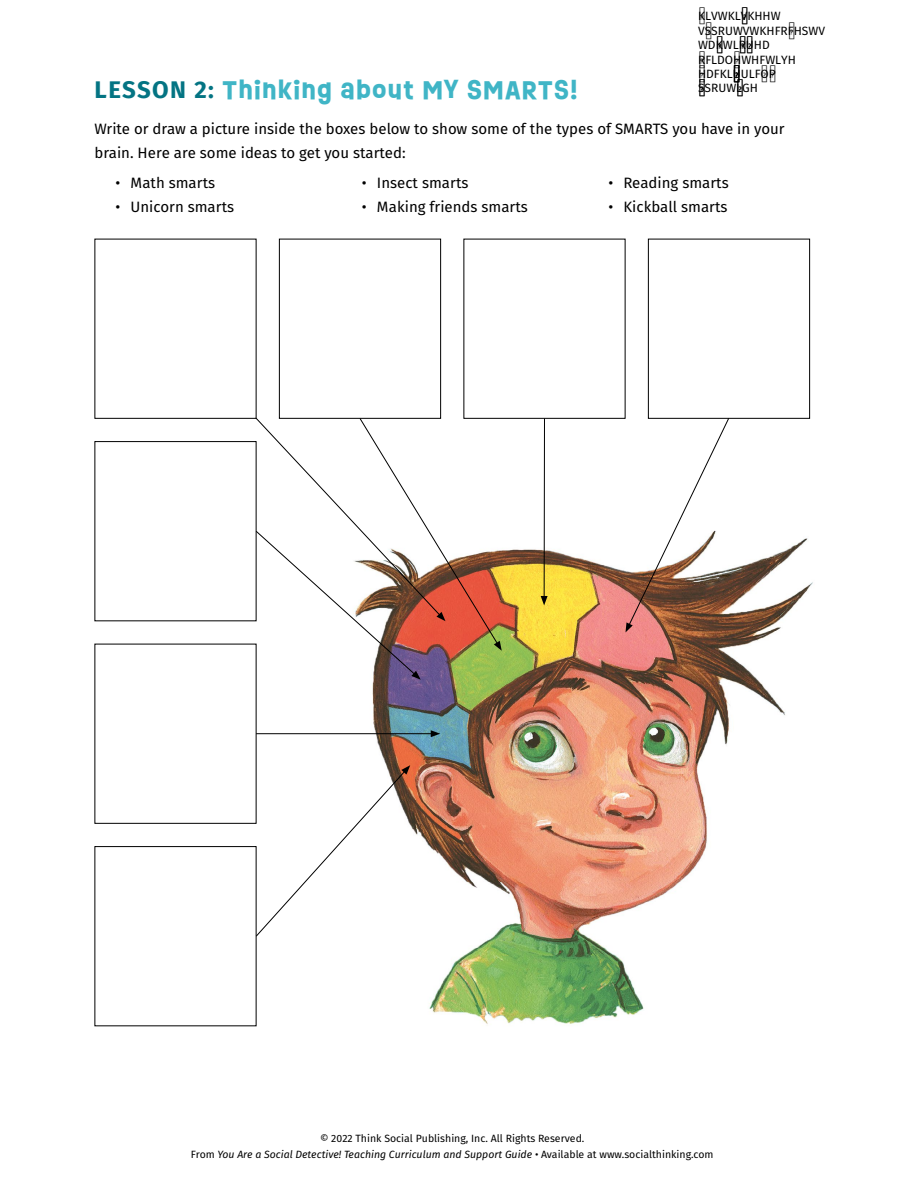
<style>
.page{position:relative;width:918px;height:1188px;background:#fff}
.page>*{position:absolute;margin:0;border:0;box-sizing:border-box;transform-origin:0 0}
.t1{font:700 24px "Ruddy";letter-spacing:.05em;color:#40b5c6}
.t2{font:15px/24px "Fira Sans";color:#000}
.t3{font:12px/14.4px "Fira Sans";color:#000}
.t4{font:10.5px/16.5px "Fira Sans";color:#000;text-align:center}
.s1{font-family:"Fira Sans";color:#047483}
.s2{font-style:italic}
</style>
<div class="page">
<img style="left:348px;top:519px;width:465px;height:505px">
<div style="left:648px;top:239px;width:162px;height:180px;border:1px solid #000"></div>
<div style="left:279px;top:239px;width:162px;height:180px;border:1px solid #000"></div>
<hr style="left:256px;top:733px;width:177px;height:1px;background:#000">
<svg style="left:431px;top:730px;width:9px;height:7px"></svg>
<svg style="left:255px;top:765px;width:155px;height:172px"></svg>
<svg style="left:255px;top:417px;width:247px;height:263px"></svg>
<hr style="left:544px;top:418px;width:1px;height:180px;background:#000">
<svg style="left:541px;top:596px;width:7px;height:9px"></svg>
<svg style="left:626px;top:417px;width:104px;height:215px"></svg>
<p class="t3" style="left:698px;top:9px;width:129px">7KLVWKLQNVKHHW<br>VXSSRUWVWKHFRQFHSWV<br>WDXJKWLQ&lt;RX$UHD<br>6RFLDO'HWHFWLYH<br>7HDFKLQJ&amp;XUULFXOXP<br>6XSSRUW*XLGH</p>
<h1 class="t1" style="left:95px;top:72px;width:485px"><span class="s1">LESSON 2:</span> THINKING ABOUT MY SMARTS!</h1>
<p class="t2" style="left:94px;top:117px;width:692px">Write or draw a picture inside the boxes below to show some of the types of SMARTS you have in your brain. Here are some ideas to get you started:</p>
<p class="t2" style="left:116px;top:171px;width:101px">• Math smarts</p>
<p class="t2" style="left:116px;top:195px;width:120px">• Unicorn smarts</p>
<p class="t2" style="left:608px;top:171px;width:122px">• Reading smarts</p>
<p class="t2" style="left:608px;top:195px;width:121px">• Kickball smarts</p>
<p class="t2" style="left:362px;top:171px;width:108px">• Insect smarts</p>
<p class="t2" style="left:362px;top:195px;width:167px">• Making friends smarts</p>
<p class="t4" style="left:191px;top:1130px;width:524px">©️ 2022 Think Social Publishing, Inc. All Rights Reserved.<br>From <span class="s2">You Are a Social Detective! Teaching Curriculum and Support Guide</span> • Available at www.socialthinking.com</p>
</div>
